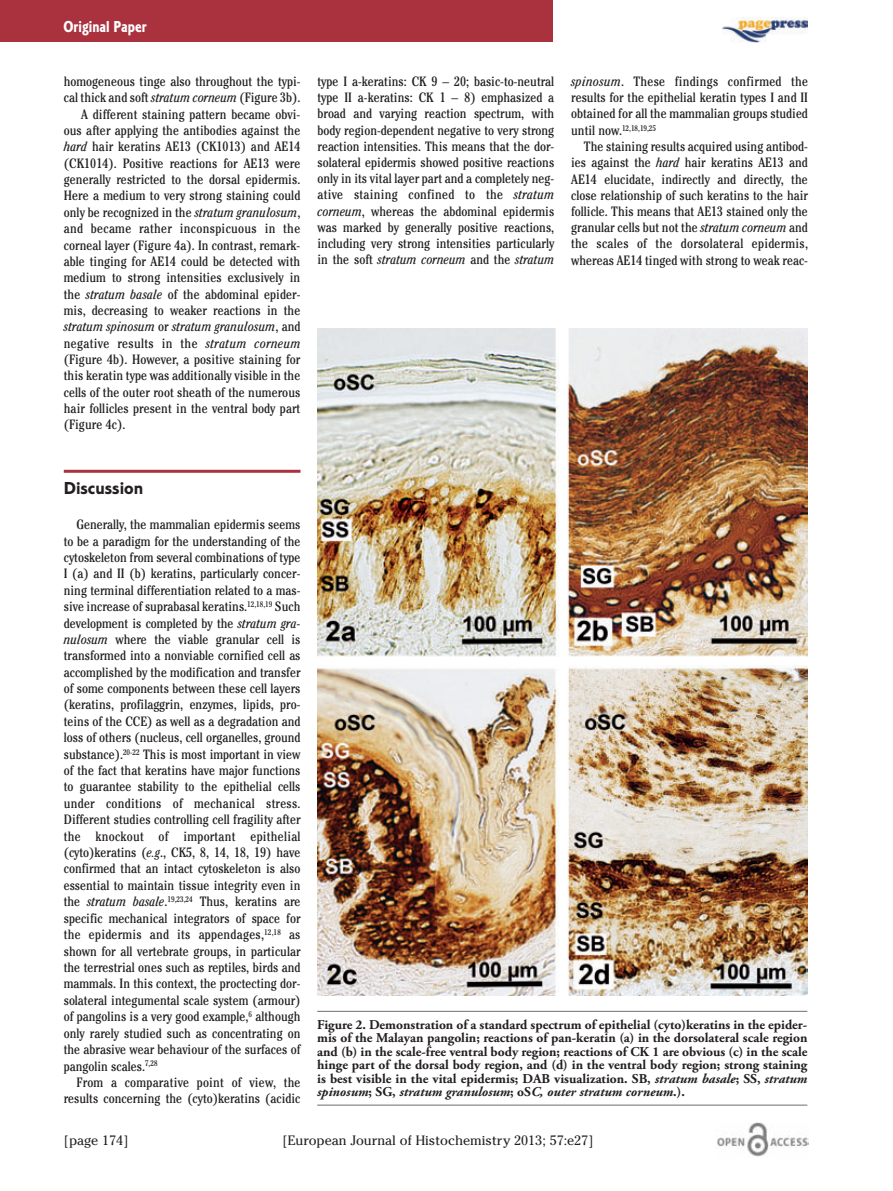
<style>
.page{position:relative;width:893px;height:1191px;background:#fff}
.page>*{position:absolute;margin:0;border:0;box-sizing:border-box;transform-origin:0 0}
.t1{font:18px "Corinthian Bold Plain";color:#231f20}
.t2{font:16.5px "Corinthian Bold Condensed Plain";color:#fff}
.t3{font:condensed 13.5px/16.4px "Cheltenham";letter-spacing:.005em;color:#231f20;text-align:justify}
.t4{font:700 13.5px/13.5px "Adobe Garamond Pro";color:#231f20;text-align:justify}
.t5{font:13.5px "Cheltenham";color:#231f20}
.t6{font:italic condensed 13.5px "Cheltenham";letter-spacing:.005em;color:#231f20}
.t7{font:condensed 8.1px "Cheltenham";color:#231f20}
.s1{font-style:italic}
.s2{font-style:normal}
.s3{font-size:13.5px}
</style>
<div class="page">
<div style="left:0;top:0;width:553px;height:42px;background:#aa323f"></div>
<hr style="left:64px;top:470px;width:236px;height:3px;background:#aa323f">
<img style="left:717px;top:1123px;width:91px;height:34px">
<img style="left:723px;top:17px;width:84px;height:26px">
<hr style="left:317px;top:1011px;width:490px;height:1px;background:#6c6d70">
<hr style="left:317px;top:1104px;width:490px;height:1px;background:#6c6d70">
<img style="left:317px;top:328px;width:490px;height:667px">
<p class="t2" style="left:63px;top:21px;width:85px">Original Paper</p>
<p class="t3" style="left:64px;top:74px;width:238px">homogeneous tinge also throughout the typi-</p>
<p class="t3" style="left:64px;top:91px;width:238px">cal thick and soft <span class="s1">stratum corneum</span> (Figure 3b).</p>
<p class="t3" style="left:81px;top:107px;width:221px">A different staining pattern became obvi-</p>
<p class="t3" style="left:64px;top:123px;width:238px">ous after applying the antibodies against the</p>
<p class="t3" style="left:64px;top:140px;width:238px"><span class="s1">hard</span> hair keratins AE13 (CK1013) and AE14</p>
<p class="t3" style="left:64px;top:156px;width:238px">(CK1014). Positive reactions for AE13 were</p>
<p class="t3" style="left:64px;top:173px;width:238px">generally restricted to the dorsal epidermis.</p>
<p class="t3" style="left:64px;top:189px;width:238px">Here a medium to very strong staining could</p>
<p class="t3" style="left:64px;top:205px;width:238px">only be recognized in the <span class="s1">stratum granulosum</span>,</p>
<p class="t3" style="left:64px;top:222px;width:238px">and became rather inconspicuous in the</p>
<p class="t3" style="left:64px;top:238px;width:238px">corneal layer (Figure 4a). In contrast, remark-</p>
<p class="t3" style="left:64px;top:254px;width:238px">able tinging for AE14 could be detected with</p>
<p class="t3" style="left:64px;top:271px;width:238px">medium to strong intensities exclusively in</p>
<p class="t3" style="left:64px;top:287px;width:238px">the <span class="s1">stratum basale</span> of the abdominal epider-</p>
<p class="t3" style="left:64px;top:303px;width:238px">mis, decreasing to weaker reactions in the</p>
<p class="t6" style="left:64px;top:322px;width:238px">stratum spinosum <span class="s2">or</span> stratum granulosum<span class="s2">, and</span></p>
<p class="t3" style="left:64px;top:336px;width:238px">negative results in the <span class="s1">stratum corneum</span></p>
<p class="t3" style="left:64px;top:352px;width:238px">(Figure 4b). However, a positive staining for</p>
<p class="t3" style="left:64px;top:369px;width:238px">this keratin type was additionally visible in the</p>
<p class="t3" style="left:64px;top:385px;width:238px">cells of the outer root sheath of the numerous</p>
<p class="t3" style="left:64px;top:401px;width:238px">hair follicles present in the ventral body part</p>
<p class="t3" style="left:64px;top:418px;width:63px">(Figure 4c).</p>
<p class="t3" style="left:317px;top:75px;width:238px">type I a-keratins: CK 9 – 20; basic-to-neutral type II a-keratins: CK 1 – 8) emphasized a broad and varying reaction spectrum, with body region-dependent negative to very strong reaction intensities. This means that the dor&shy;solateral epidermis showed positive reactions only in its vital layer part and a completely neg&shy;ative staining confined to the <span class="s1">stratum corneum</span>, whereas the abdominal epidermis was marked by generally positive reactions, including very strong intensities particularly in the soft <span class="s1">stratum corneum</span> and the <span class="s1">stratum</span></p>
<p class="t3" style="left:571px;top:75px;width:238px"><span class="s1">spinosum</span>. These findings confirmed the results for the epithelial keratin types I and II obtained for all the mammalian groups studied</p>
<p class="t7" style="left:571px;top:125px;width:86px"><span class="s3">until now.</span>12,18,19,25</p>
<p class="t3" style="left:571px;top:140px;width:238px;text-indent:13px">The staining results acquired using antibod&shy;ies against the <span class="s1">hard</span> hair keratins AE13 and AE14 elucidate, indirectly and directly, the close relationship of such keratins to the hair follicle. This means that AE13 stained only the granular cells but not the <span class="s1">stratum corneum</span> and the scales of the dorsolateral epidermis, whereas AE14 tinged with strong to weak reac-</p>
<h1 class="t1" style="left:64px;top:482px;width:81px">Discussion</h1>
<p class="t3" style="left:64px;top:518px;width:238px;text-indent:13px">Generally, the mammalian epidermis seems to be a paradigm for the understanding of the cytoskeleton from several combinations of type I (a) and II (b) keratins, particularly concer&shy;ning terminal differentiation related to a mas&shy;sive increase of suprabasal keratins.<sup>12,18,19</sup> Such development is completed by the <span class="s1">stratum gra&shy;nulosum</span> where the viable granular cell is transformed into a nonviable cornified cell as accomplished by the modification and transfer of some components between these cell layers (keratins, profilaggrin, enzymes, lipids, pro&shy;teins of the CCE) as well as a degradation and loss of others (nucleus, cell organelles, ground substance).<sup>20-22</sup> This is most important in view of the fact that keratins have major functions to guarantee stability to the epithelial cells under conditions of mechanical stress.<br>Different studies controlling cell fragility after the knockout of important epithelial (cyto)keratins (<span class="s1">e.g</span>., CK5, 8, 14, 18, 19) have confirmed that an intact cytoskeleton is also essential to maintain tissue integrity even in the <span class="s1">stratum basale</span>.<sup>19,23,24</sup> Thus, keratins are specific mechanical integrators of space for the epidermis and its appendages,<sup>12,18</sup> as shown for all vertebrate groups, in particular the terrestrial ones such as reptiles, birds and mammals. In this context, the proctecting dor&shy;solateral integumental scale system (armour) of pangolins is a very good example,<sup>6</sup> although only rarely studied such as concentrating on the abrasive wear behaviour of the surfaces of pangolin scales.<sup>7,28</sup></p>
<p class="t3" style="left:64px;top:1075px;width:238px;text-align:right">From a comparative point of view, the results concerning the (cyto)keratins (acidic</p>
<p class="t4" style="left:317px;top:1018px;width:492px">Figure 2. Demonstration of a standard spectrum of epithelial (cyto)keratins in the epider&shy;mis of the Malayan pangolin; reactions of pan-keratin (a) in the dorsolateral scale region and (b) in the scale-free ventral body region; reactions of CK 1 are obvious (c) in the scale hinge part of the dorsal body region, and (d) in the ventral body region; strong staining is best visible in the vital epidermis; DAB visualization. SB, <span class="s1">stratum basale</span>; SS, <span class="s1">stratum spinosum</span>; SG, <span class="s1">stratum granulosum</span>; oS<span class="s1">C, outer stratum corneum</span>.).</p>
<p class="t5" style="left:64px;top:1132px;width:66px">[page 174]</p>
<p class="t5" style="left:282px;top:1132px;width:313px">[European Journal of Histochemistry 2013; 57:e27]</p>
</div>
